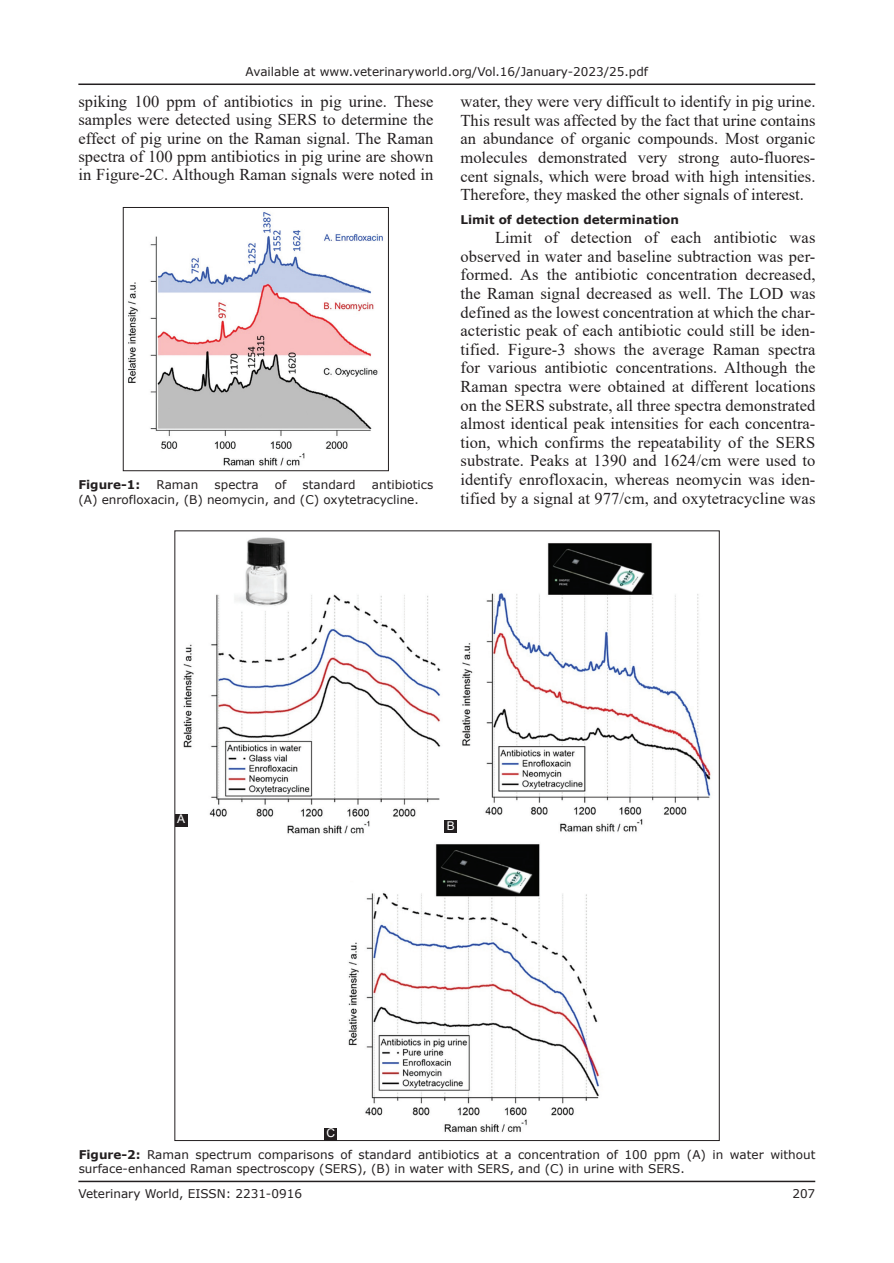
<style>
.page{position:relative;width:894px;height:1263px;background:#fff}
.page>*{position:absolute;margin:0;border:0;box-sizing:border-box;transform-origin:0 0}
.TX{font:16.5px/18.6px "Times New Roman";color:#231f20;text-align:justify}
.FGC{font:12px/14.5px "Verdana";color:#231f20}
.FGC-2{font:700 12px "Verdana";color:#231f20}
.LABEL{font:12px "Arial";color:#fff}
.s1{font-weight:700}
</style>
<div class="page">
<hr style="left:78px;top:1180px;width:737px;height:2px;background:#231f20">
<hr style="left:78px;top:83px;width:737px;height:2px;background:#231f20">
<img style="left:128px;top:212px;width:255px;height:254px">
<div style="left:123px;top:207px;width:265px;height:264px;border:1px solid #231f20"></div>
<img style="left:176px;top:537px;width:535px;height:595px">
<div style="left:175px;top:813px;width:12px;height:13px;background:#231f20"></div>
<div style="left:444px;top:820px;width:13px;height:13px;background:#231f20"></div>
<div style="left:324px;top:1127px;width:13px;height:13px;background:#231f20"></div>
<p class="FGC" style="left:245px;top:64px;width:404px">Available at www.veterinaryworld.org/Vol.16/January-2023/25.pdf</p>
<p class="TX" style="left:78px;top:92px;width:356px">spiking 100 ppm of antibiotics in pig urine. These samples were detected using SERS to determine the effect of pig urine on the Raman signal. The Raman spectra of 100 ppm antibiotics in pig urine are shown in Figure-2C. Although Raman signals were noted in</p>
<p class="TX" style="left:460px;top:92px;width:356px">water, they were very difficult to identify in pig urine.<br>This result was affected by the fact that urine contains an abundance of organic compounds. Most organic molecules demonstrated very strong auto-fluores&shy;cent signals, which were broad with high intensities.<br>Therefore, they masked the other signals of interest.</p>
<h2 class="FGC-2" style="left:460px;top:211px;width:220px">Limit of detection determination</h2>
<p class="TX" style="left:460px;top:228px;width:356px;text-indent:34px">Limit of detection of each antibiotic was observed in water and baseline subtraction was per&shy;formed. As the antibiotic concentration decreased, the Raman signal decreased as well. The LOD was defined as the lowest concentration at which the char&shy;acteristic peak of each antibiotic could still be iden&shy;tified. Figure-3 shows the average Raman spectra for various antibiotic concentrations. Although the Raman spectra were obtained at different locations on the SERS substrate, all three spectra demonstrated almost identical peak intensities for each concentra&shy;tion, which confirms the repeatability of the SERS substrate. Peaks at 1390 and 1624/cm were used to identify enrofloxacin, whereas neomycin was iden&shy;tified by a signal at 977/cm, and oxytetracycline was</p>
<p class="FGC-2" style="left:78px;top:476px;width:63px">Figure-1:</p>
<p class="FGC" style="left:156px;top:477px;width:43px">Raman</p>
<p class="FGC" style="left:214px;top:477px;width:45px">spectra</p>
<p class="FGC" style="left:275px;top:477px;width:13px">of</p>
<p class="FGC" style="left:302px;top:477px;width:55px">standard</p>
<p class="FGC" style="left:78px;top:477px;width:356px;text-indent:293px">antibiotics (A) enrofloxacin, (B) neomycin, and (C) oxytetracycline.</p>
<p class="LABEL" style="left:177px;top:811px;width:10px">A</p>
<p class="LABEL" style="left:446px;top:817px;width:10px">B</p>
<p class="LABEL" style="left:326px;top:1124px;width:10px">C</p>
<p class="FGC" style="left:79px;top:1147px;width:738px"><span class="s1">Figure-2:</span> Raman spectrum comparisons of standard antibiotics at a concentration of 100 ppm (A) in water without surface-enhanced Raman spectroscopy (SERS), (B) in water with SERS, and (C) in urine with SERS.</p>
<p class="FGC" style="left:78px;top:1186px;width:225px">Veterinary World, EISSN: 2231-0916</p>
<p class="FGC" style="left:792px;top:1186px;width:24px">207</p>
</div>
